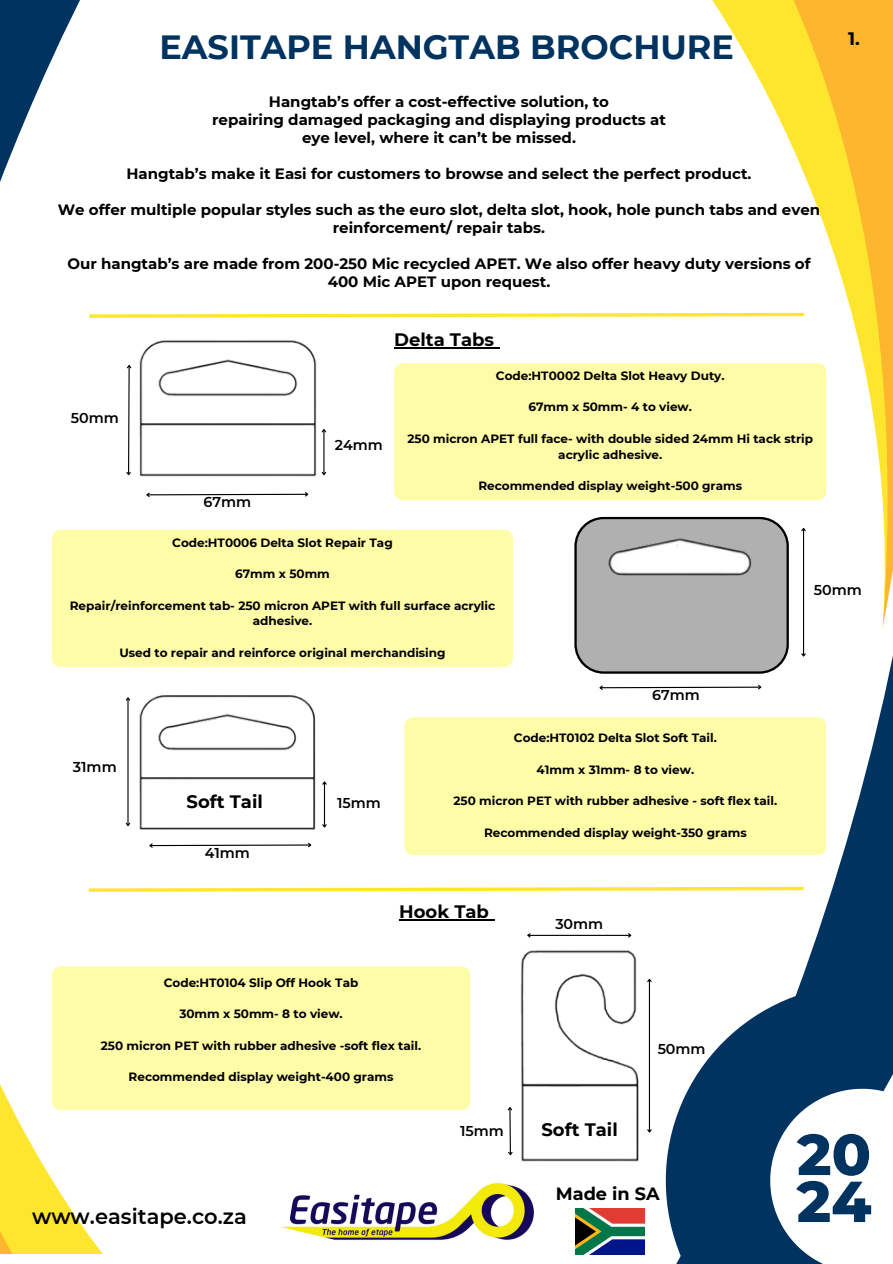
<style>
.page{position:relative;width:893px;height:1264px;background:#fff}
.page>*{position:absolute;margin:0;border:0;box-sizing:border-box;transform-origin:0 0}
.t1{font:800 57.6px/47px "Montserrat";color:#003360}
.t2{font:700 33.45px "Montserrat";color:#003360}
.t3{font:600 21px "Montserrat";color:#000}
.t4{font:700 18px "Montserrat";color:#000}
.t5{font:700 17.7px "Montserrat";color:#000}
.t6{font:700 15px/18px "Montserrat";color:#000;text-align:center}
.t7{font:600 14.25px "Montserrat";color:#000}
.t8{font:700 12px/15.8px "Montserrat";color:#000;text-align:center}
</style>
<div class="page">
<svg style="left:31px;top:0;width:49px;height:106px"></svg>
<svg style="left:0;top:0;width:31px;height:182px"></svg>
<svg style="left:0;top:1084px;width:102px;height:169px"></svg>
<svg style="left:676px;top:628px;width:216px;height:199px"></svg>
<svg style="left:800px;top:827px;width:92px;height:261px;fill:#003360"></svg>
<svg style="left:676px;top:0;width:216px;height:628px"></svg>
<svg style="left:89px;top:311px;width:718px;height:8px"></svg>
<hr style="left:394px;top:347px;width:100px;height:1px;background:#000">
<img style="left:103px;top:311px;width:255px;height:166px">
<div style="left:394px;top:363px;width:432px;height:137px;background:#fffca7"></div>
<svg style="left:125px;top:363px;width:7px;height:113px"></svg>
<svg style="left:146px;top:492px;width:163px;height:5px"></svg>
<hr style="left:323px;top:429px;width:1px;height:45px;background:#000">
<svg style="left:320px;top:428px;width:7px;height:5px"></svg>
<svg style="left:320px;top:471px;width:7px;height:5px"></svg>
<svg style="left:574px;top:517px;width:214px;height:156px;background:#a8a8a8"></svg>
<img style="left:602px;top:531px;width:158px;height:61px">
<div style="left:52px;top:529px;width:461px;height:138px;background:#fffca7"></div>
<svg style="left:599px;top:684px;width:163px;height:7px"></svg>
<hr style="left:802px;top:528px;width:2px;height:128px;background:#000">
<svg style="left:800px;top:526px;width:6px;height:6px"></svg>
<svg style="left:800px;top:652px;width:6px;height:6px"></svg>
<img style="left:103px;top:649px;width:255px;height:181px">
<hr style="left:127px;top:698px;width:1px;height:127px;background:#000">
<svg style="left:125px;top:696px;width:6px;height:5px"></svg>
<svg style="left:125px;top:821px;width:6px;height:6px"></svg>
<svg style="left:149px;top:842px;width:163px;height:6px"></svg>
<div style="left:404px;top:717px;width:422px;height:138px;background:#fffca7"></div>
<hr style="left:324px;top:782px;width:1px;height:45px;background:#000">
<svg style="left:321px;top:780px;width:7px;height:5px"></svg>
<svg style="left:321px;top:823px;width:7px;height:5px"></svg>
<svg style="left:694px;top:984px;width:168px;height:279px;background:#1e4b73"></svg>
<svg style="left:770px;top:1088px;width:116px;height:175px"></svg>
<img style="left:280px;top:1184px;width:299px;height:68px">
<img style="left:470px;top:935px;width:238px;height:249px">
<hr style="left:527px;top:934px;width:103px;height:1px;background:#000">
<svg style="left:627px;top:933px;width:5px;height:5px"></svg>
<svg style="left:526px;top:933px;width:5px;height:5px"></svg>
<hr style="left:648px;top:979px;width:2px;height:152px;background:#000">
<svg style="left:646px;top:977px;width:6px;height:6px"></svg>
<svg style="left:579px;top:1065px;width:115px;height:198px"></svg>
<hr style="left:399px;top:919px;width:90px;height:1px;background:#000">
<svg style="left:88px;top:885px;width:718px;height:8px"></svg>
<div style="left:52px;top:966px;width:418px;height:144px;background:#fffca7"></div>
<svg style="left:506px;top:1105px;width:7px;height:51px"></svg>
<p class="t2" style="left:159px;top:27px;width:576px">EASITAPE HANGTAB BROCHURE</p>
<p class="t6" style="left:269px;top:93px;width:341px">Hangtab’s offer a cost-effective solution, to</p>
<p class="t6" style="left:212px;top:111px;width:455px">repairing damaged packaging and displaying products at</p>
<p class="t6" style="left:302px;top:129px;width:275px">eye level, where it can’t be missed.</p>
<p class="t6" style="left:126px;top:165px;width:626px">Hangtab’s make it Easi for customers to browse and select the perfect product.</p>
<p class="t6" style="left:58px;top:201px;width:763px">We offer multiple popular styles such as the euro slot, delta slot, hook, hole punch tabs and even reinforcement/ repair tabs.</p>
<p class="t6" style="left:67px;top:255px;width:744px">Our hangtab’s are made from 200-250 Mic recycled APET. We also offer heavy duty versions of<br>400 Mic APET upon request.</p>
<p class="t7" style="left:71px;top:409px;width:50px">50mm</p>
<p class="t7" style="left:203px;top:493px;width:49px">67mm</p>
<p class="t7" style="left:335px;top:436px;width:49px">24mm</p>
<p class="t4" style="left:394px;top:328px;width:101px">Delta Tabs</p>
<p class="t8" style="left:496px;top:368px;width:230px">Code:HT0002 Delta Slot Heavy Duty.</p>
<p class="t8" style="left:528px;top:399px;width:165px">67mm x 50mm- 4 to view.</p>
<p class="t8" style="left:407px;top:431px;width:407px">250 micron APET full face- with double sided 24mm Hi tack strip acrylic adhesive.</p>
<p class="t8" style="left:478px;top:478px;width:265px">Recommended display weight-500 grams</p>
<p class="t4" style="left:848px;top:28px;width:13px">1.</p>
<p class="t8" style="left:172px;top:534px;width:222px">Code:HT0006 Delta Slot Repair Tag</p>
<p class="t8" style="left:235px;top:566px;width:96px">67mm x 50mm</p>
<p class="t8" style="left:70px;top:597px;width:427px">Repair/reinforcement tab- 250 micron APET with full surface acrylic adhesive.</p>
<p class="t8" style="left:119px;top:644px;width:328px">Used to repair and reinforce original merchandising</p>
<p class="t7" style="left:652px;top:686px;width:49px">67mm</p>
<p class="t7" style="left:73px;top:758px;width:45px">31mm</p>
<p class="t4" style="left:187px;top:790px;width:78px">Soft Tail</p>
<p class="t7" style="left:205px;top:844px;width:47px">41mm</p>
<p class="t7" style="left:337px;top:794px;width:45px">15mm</p>
<p class="t8" style="left:514px;top:729px;width:204px">Code:HT0102 Delta Slot Soft Tail.</p>
<p class="t8" style="left:536px;top:761px;width:159px">41mm x 31mm- 8 to view.</p>
<p class="t8" style="left:453px;top:792px;width:325px">250 micron PET with rubber adhesive - soft flex tail.</p>
<p class="t8" style="left:484px;top:824px;width:264px">Recommended display weight-350 grams</p>
<p class="t4" style="left:399px;top:900px;width:91px">Hook Tab</p>
<p class="t7" style="left:555px;top:915px;width:49px">30mm</p>
<p class="t8" style="left:164px;top:974px;width:196px">Code:HT0104 Slip Off Hook Tab</p>
<p class="t8" style="left:179px;top:1005px;width:165px">30mm x 50mm- 8 to view.</p>
<p class="t8" style="left:101px;top:1037px;width:322px">250 micron PET with rubber adhesive -soft flex tail.</p>
<p class="t8" style="left:129px;top:1068px;width:266px">Recommended display weight-400 grams</p>
<p class="t3" style="left:32px;top:1203px;width:216px">www.easitape.co.za</p>
<p class="t7" style="left:460px;top:1121px;width:45px">15mm</p>
<p class="t4" style="left:541px;top:1118px;width:78px">Soft Tail</p>
<p class="t7" style="left:657px;top:1039px;width:49px">50mm</p>
<p class="t5" style="left:555px;top:1182px;width:105px">Made in SA</p>
<p class="t7" style="left:813px;top:581px;width:50px">50mm</p>
<p class="t1" style="left:796px;top:1130px;width:76px">20<br>24</p>
</div>
